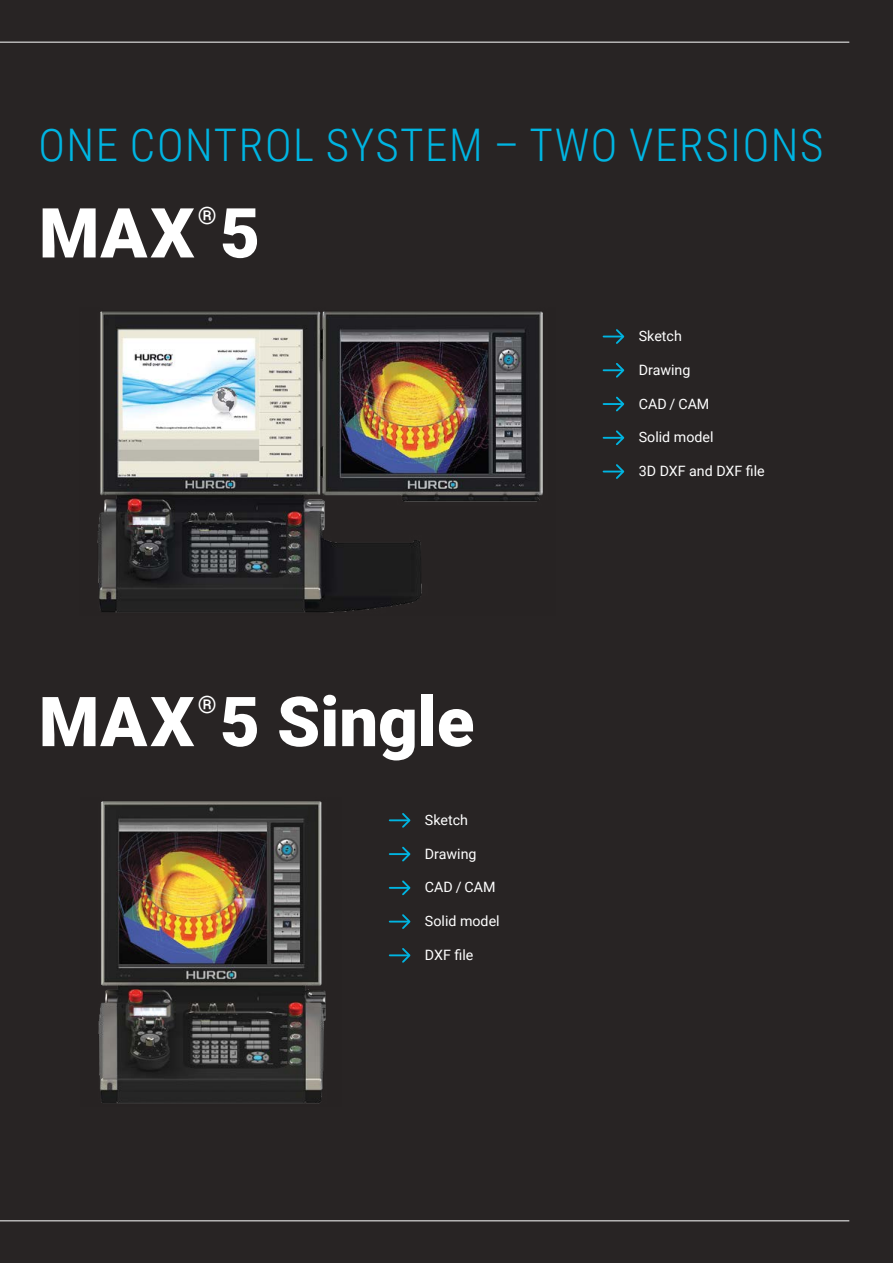
<style>
.page{position:relative;width:893px;height:1263px;background:#282424}
.page>*{position:absolute;margin:0;border:0;box-sizing:border-box;transform-origin:0 0}
.t1{font:900 69px "Roboto";color:#fff}
.t2{font:300 45px "Roboto Condensed";letter-spacing:.035em;color:#00b5e2}
.t3{font:900 24.15px "Roboto";color:#fff}
.t4{font:14.25px "Roboto";color:#fff}
</style>
<div class="page">
<img style="left:97px;top:311px;width:446px;height:302px">
<img style="left:98px;top:801px;width:228px;height:303px">
<svg style="left:604px;top:329px;width:21px;height:15px"></svg>
<svg style="left:604px;top:363px;width:21px;height:15px"></svg>
<svg style="left:604px;top:396px;width:21px;height:16px"></svg>
<svg style="left:604px;top:430px;width:21px;height:15px"></svg>
<svg style="left:604px;top:464px;width:21px;height:15px"></svg>
<svg style="left:390px;top:813px;width:21px;height:15px"></svg>
<svg style="left:390px;top:846px;width:21px;height:16px"></svg>
<svg style="left:390px;top:880px;width:21px;height:16px"></svg>
<svg style="left:390px;top:914px;width:21px;height:15px"></svg>
<svg style="left:390px;top:948px;width:21px;height:15px"></svg>
<hr style="left:0;top:1220px;width:849px;height:1px;background:#fff">
<hr style="left:0;top:42px;width:849px;height:1px;background:#fff">
<h2 class="t2" style="left:39px;top:114px;width:786px">ONE CONTROL SYSTEM – TWO VERSIONS</h2>
<h3 class="t3" style="left:198px;top:199px;width:20px">®</h3>
<h1 class="t1" style="left:39px;top:185px;width:223px">MAX 5</h1>
<h1 class="t1" style="left:39px;top:673px;width:437px">MAX 5 Single</h1>
<h3 class="t3" style="left:198px;top:687px;width:20px">®</h3>
<p class="t4" style="left:425px;top:810px;width:45px">Sketch</p>
<p class="t4" style="left:425px;top:843px;width:53px">Drawing</p>
<p class="t4" style="left:425px;top:877px;width:72px">CAD / CAM</p>
<p class="t4" style="left:425px;top:911px;width:76px">Solid model</p>
<p class="t4" style="left:425px;top:945px;width:50px">DXF file</p>
<p class="t4" style="left:639px;top:326px;width:45px">Sketch</p>
<p class="t4" style="left:639px;top:360px;width:53px">Drawing</p>
<p class="t4" style="left:639px;top:393px;width:72px">CAD / CAM</p>
<p class="t4" style="left:639px;top:427px;width:76px">Solid model</p>
<p class="t4" style="left:639px;top:461px;width:128px">3D DXF and DXF file</p>
</div>
